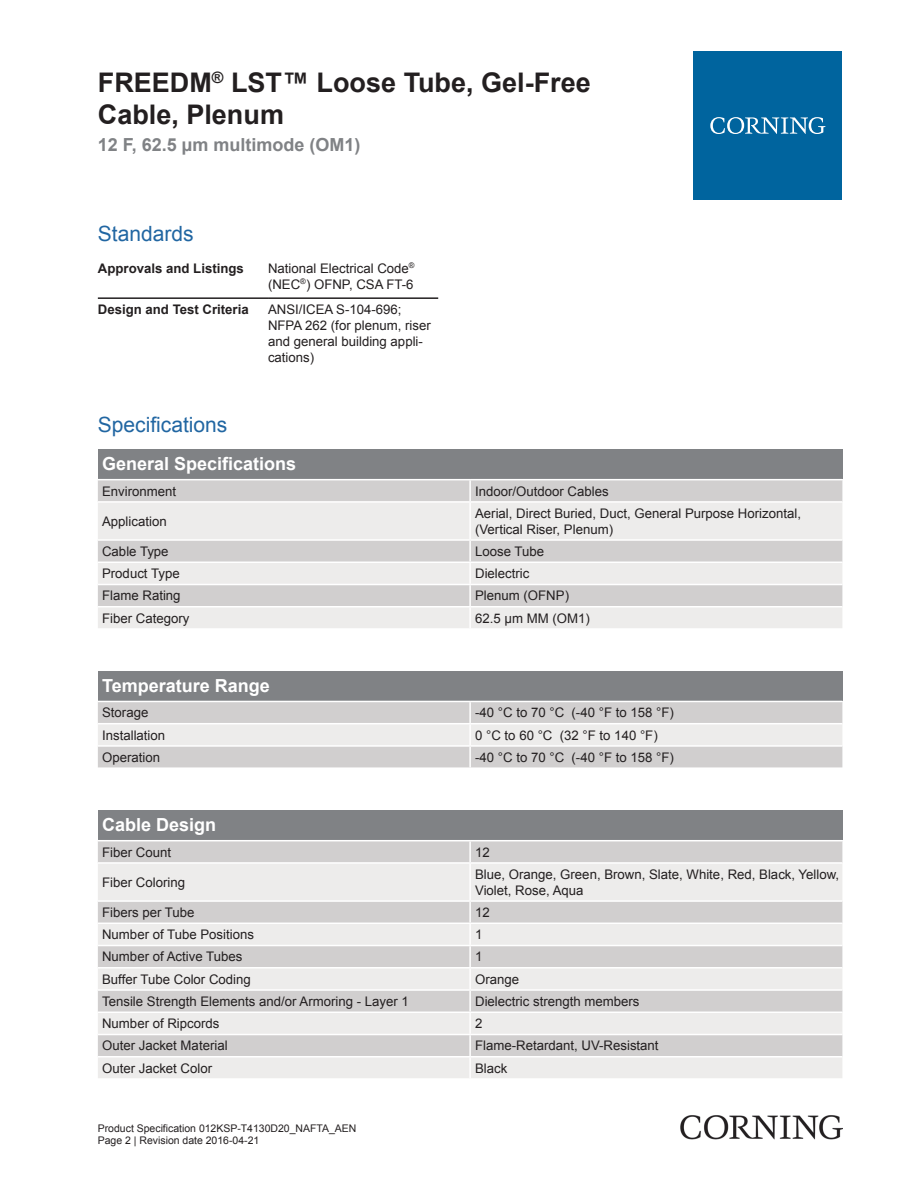
<style>
.page{position:relative;width:919px;height:1187px;background:#fff}
.page>*{position:absolute;margin:0;border:0;box-sizing:border-box;transform-origin:0 0}
.t1{font:700 27px/32.4px "Arial";color:#231f20}
.t2{font:21px "Arial";color:#2166a2}
.t3{font:700 18px "Arial";color:#fff}
.t4{font:700 18px "Arial";color:#808285}
.t5{font:13.2px/15.9px "Arial";color:#231f20}
.t6{font:700 13.2px "Arial";color:#231f20}
.t7{font:10.5px/12.6px "Arial";color:#231f20}
</style>
<div class="page">
<hr style="left:98px;top:297px;width:170px;height:2px;background:#231f20">
<hr style="left:268px;top:297px;width:170px;height:2px;background:#231f20">
<div style="left:98px;top:449px;width:744px;height:30px;background:#808285"></div>
<div style="left:98px;top:480px;width:744px;height:21px;background:#d1cfcf"></div>
<svg style="left:98px;top:503px;width:744px;height:125px;background:#e3e2e1"></svg>
<hr style="left:469px;top:480px;width:2px;height:21px;background:#fff">
<hr style="left:469px;top:502px;width:2px;height:37px;background:#fff">
<hr style="left:469px;top:540px;width:2px;height:21px;background:#fff">
<hr style="left:469px;top:563px;width:2px;height:20px;background:#fff">
<hr style="left:469px;top:585px;width:2px;height:21px;background:#fff">
<hr style="left:469px;top:607px;width:2px;height:21px;background:#fff">
<hr style="left:98px;top:539px;width:372px;height:1px;background:#fff">
<hr style="left:470px;top:539px;width:372px;height:1px;background:#fff">
<hr style="left:98px;top:561px;width:372px;height:2px;background:#fff">
<hr style="left:470px;top:561px;width:372px;height:2px;background:#fff">
<hr style="left:98px;top:583px;width:372px;height:2px;background:#fff">
<hr style="left:470px;top:583px;width:372px;height:2px;background:#fff">
<hr style="left:98px;top:606px;width:372px;height:1px;background:#fff">
<hr style="left:470px;top:606px;width:372px;height:1px;background:#fff">
<div style="left:98px;top:670px;width:744px;height:30px;background:#808285"></div>
<div style="left:98px;top:702px;width:744px;height:65px;background:#d1cfcf"></div>
<div style="left:98px;top:724px;width:744px;height:21px;background:#edeceb"></div>
<hr style="left:469px;top:702px;width:2px;height:21px;background:#fff">
<hr style="left:469px;top:724px;width:2px;height:21px;background:#fff">
<hr style="left:469px;top:746px;width:2px;height:21px;background:#fff">
<hr style="left:98px;top:723px;width:372px;height:1px;background:#fff">
<hr style="left:470px;top:723px;width:372px;height:1px;background:#fff">
<hr style="left:98px;top:745px;width:372px;height:1px;background:#fff">
<hr style="left:470px;top:745px;width:372px;height:1px;background:#fff">
<div style="left:98px;top:810px;width:744px;height:29px;background:#808285"></div>
<div style="left:98px;top:841px;width:744px;height:21px;background:#d1cfcf"></div>
<svg style="left:98px;top:864px;width:744px;height:214px;background:#e2e1e0"></svg>
<hr style="left:469px;top:841px;width:2px;height:21px;background:#fff">
<hr style="left:469px;top:863px;width:2px;height:37px;background:#fff">
<hr style="left:469px;top:901px;width:2px;height:21px;background:#fff">
<hr style="left:469px;top:923px;width:2px;height:21px;background:#fff">
<hr style="left:469px;top:946px;width:2px;height:20px;background:#fff">
<hr style="left:469px;top:968px;width:2px;height:21px;background:#fff">
<hr style="left:469px;top:990px;width:2px;height:21px;background:#fff">
<hr style="left:469px;top:1012px;width:2px;height:21px;background:#fff">
<hr style="left:469px;top:1035px;width:2px;height:20px;background:#fff">
<hr style="left:469px;top:1057px;width:2px;height:21px;background:#fff">
<hr style="left:98px;top:900px;width:372px;height:1px;background:#fff">
<hr style="left:470px;top:900px;width:372px;height:1px;background:#fff">
<hr style="left:98px;top:922px;width:372px;height:1px;background:#fff">
<hr style="left:470px;top:922px;width:372px;height:1px;background:#fff">
<hr style="left:98px;top:944px;width:372px;height:2px;background:#fff">
<hr style="left:470px;top:944px;width:372px;height:2px;background:#fff">
<hr style="left:98px;top:966px;width:372px;height:2px;background:#fff">
<hr style="left:470px;top:966px;width:372px;height:2px;background:#fff">
<hr style="left:98px;top:989px;width:372px;height:1px;background:#fff">
<hr style="left:470px;top:989px;width:372px;height:1px;background:#fff">
<hr style="left:98px;top:1011px;width:372px;height:1px;background:#fff">
<hr style="left:470px;top:1011px;width:372px;height:1px;background:#fff">
<hr style="left:98px;top:1033px;width:372px;height:2px;background:#fff">
<hr style="left:470px;top:1033px;width:372px;height:2px;background:#fff">
<hr style="left:98px;top:1055px;width:372px;height:2px;background:#fff">
<hr style="left:470px;top:1055px;width:372px;height:2px;background:#fff">
<div style="left:693px;top:51px;width:149px;height:149px;background:#00649e"></div>
<svg style="left:710px;top:117px;width:115px;height:17px"></svg>
<img style="left:680px;top:1115px;width:162px;height:24px">
<h1 class="t1" style="left:98px;top:67px;width:494px">FREEDM<sup>®</sup> LST™ Loose Tube, Gel-Free<br>Cable, Plenum</h1>
<h3 class="t4" style="left:98px;top:132px;width:264px">12 F, 62.5 µm multimode (OM1)</h3>
<h2 class="t2" style="left:98px;top:219px;width:97px">Standards</h2>
<p class="t6" style="left:98px;top:259px;width:147px">Approvals and Listings</p>
<p class="t5" style="left:268px;top:260px;width:148px">National Electrical Code<sup>® </sup>(NEC<sup>®</sup>) OFNP, CSA FT-6</p>
<p class="t6" style="left:98px;top:301px;width:152px">Design and Test Criteria</p>
<p class="t5" style="left:268px;top:302px;width:164px">ANSI/ICEA S-104-696;<br>NFPA 262 (for plenum, riser and general building appli&shy;cations)</p>
<h2 class="t2" style="left:98px;top:411px;width:131px">Specifications</h2>
<h3 class="t3" style="left:102px;top:452px;width:196px">General Specifications</h3>
<p class="t5" style="left:102px;top:483px;width:76px">Environment</p>
<p class="t5" style="left:475px;top:483px;width:135px">Indoor/Outdoor Cables</p>
<p class="t5" style="left:102px;top:513px;width:66px">Application</p>
<p class="t5" style="left:475px;top:505px;width:327px">Aerial, Direct Buried, Duct, General Purpose Horizontal, (Vertical Riser, Plenum)</p>
<p class="t5" style="left:102px;top:543px;width:68px">Cable Type</p>
<p class="t5" style="left:475px;top:543px;width:70px">Loose Tube</p>
<p class="t5" style="left:102px;top:565px;width:79px">Product Type</p>
<p class="t5" style="left:475px;top:565px;width:56px">Dielectric</p>
<p class="t5" style="left:102px;top:588px;width:80px">Flame Rating</p>
<p class="t5" style="left:475px;top:588px;width:95px">Plenum (OFNP)</p>
<p class="t5" style="left:102px;top:610px;width:89px">Fiber Category</p>
<p class="t5" style="left:475px;top:610px;width:116px">62.5 µm MM (OM1)</p>
<h3 class="t3" style="left:102px;top:674px;width:169px">Temperature Range</h3>
<p class="t5" style="left:102px;top:704px;width:48px">Storage</p>
<p class="t5" style="left:475px;top:704px;width:200px">-40 °C to 70 °C (-40 °F to 158 °F)</p>
<p class="t5" style="left:102px;top:727px;width:65px">Installation</p>
<p class="t5" style="left:475px;top:727px;width:184px">0 °C to 60 °C (32 °F to 140 °F)</p>
<p class="t5" style="left:102px;top:749px;width:59px">Operation</p>
<p class="t5" style="left:475px;top:749px;width:200px">-40 °C to 70 °C (-40 °F to 158 °F)</p>
<h3 class="t3" style="left:102px;top:813px;width:116px">Cable Design</h3>
<p class="t5" style="left:102px;top:844px;width:70px">Fiber Count</p>
<p class="t5" style="left:475px;top:844px;width:16px">12</p>
<p class="t5" style="left:102px;top:874px;width:84px">Fiber Coloring</p>
<p class="t5" style="left:475px;top:866px;width:365px">Blue, Orange, Green, Brown, Slate, White, Red, Black, Yellow,<br>Violet, Rose, Aqua</p>
<p class="t5" style="left:102px;top:904px;width:94px">Fibers per Tube</p>
<p class="t5" style="left:475px;top:904px;width:16px">12</p>
<p class="t5" style="left:102px;top:926px;width:153px">Number of Tube Positions</p>
<p class="t5" style="left:475px;top:926px;width:9px">1</p>
<p class="t5" style="left:102px;top:948px;width:142px">Number of Active Tubes</p>
<p class="t5" style="left:475px;top:948px;width:9px">1</p>
<p class="t5" style="left:102px;top:971px;width:150px">Buffer Tube Color Coding</p>
<p class="t5" style="left:475px;top:971px;width:46px">Orange</p>
<p class="t5" style="left:102px;top:993px;width:308px">Tensile Strength Elements and/or Armoring - Layer 1</p>
<p class="t5" style="left:475px;top:993px;width:166px">Dielectric strength members</p>
<p class="t5" style="left:102px;top:1015px;width:119px">Number of Ripcords</p>
<p class="t5" style="left:475px;top:1015px;width:9px">2</p>
<p class="t5" style="left:102px;top:1037px;width:127px">Outer Jacket Material</p>
<p class="t5" style="left:475px;top:1037px;width:185px">Flame-Retardant, UV-Resistant</p>
<p class="t5" style="left:102px;top:1060px;width:112px">Outer Jacket Color</p>
<p class="t5" style="left:475px;top:1060px;width:34px">Black</p>
<p class="t7" style="left:98px;top:1121px;width:260px">Product Specification 012KSP-T4130D20_NAFTA_AEN<br>Page 2 | Revision date 2016-04-21</p>
</div>
